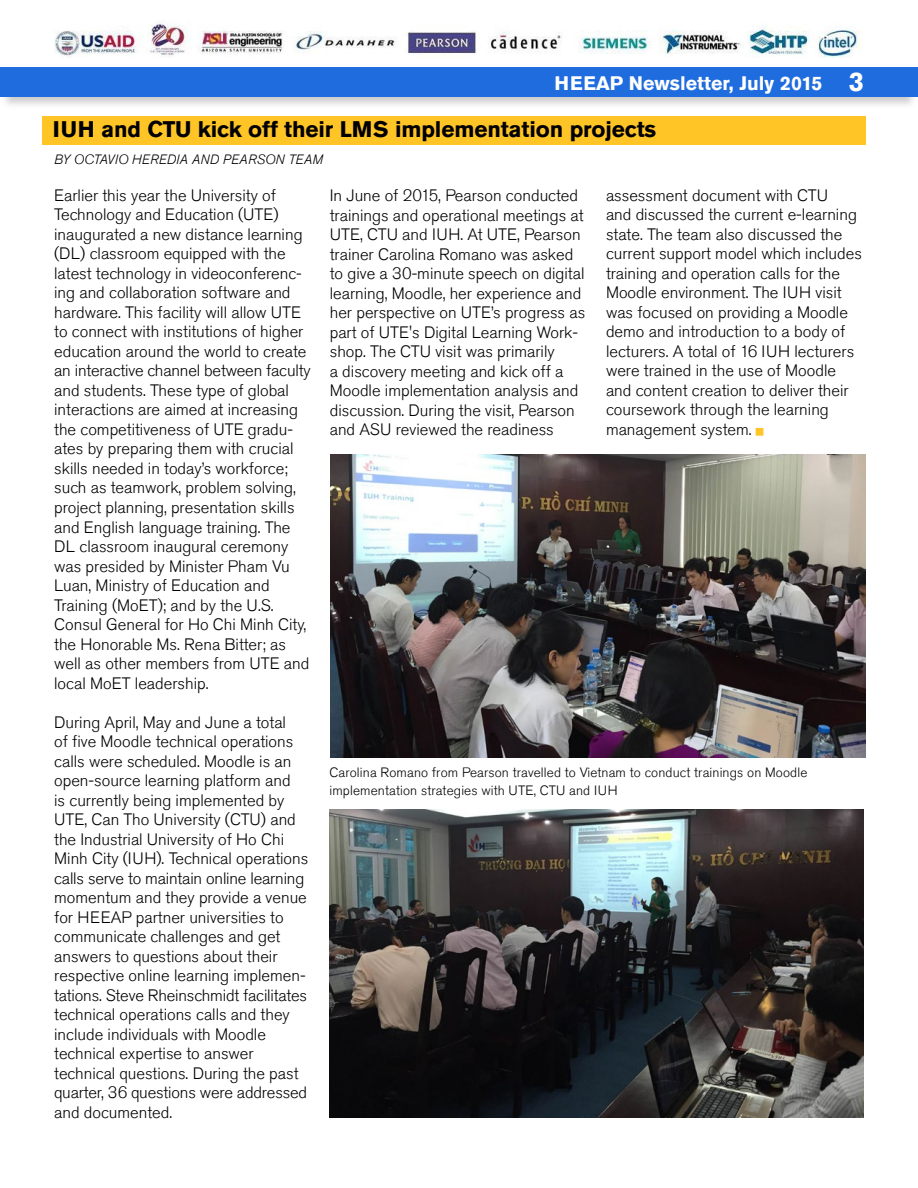
<style>
.page{position:relative;width:918px;height:1188px;background:#fff}
.page>*{position:absolute;margin:0;border:0;box-sizing:border-box;transform-origin:0 0}
.t1{font:700 22.5px "Akzidenz Grotesk Std";letter-spacing:-.005em;color:#000}
.t2{font:700 19.5px "Akzidenz Grotesk Std";color:#fff}
.t3{font:300 16.5px/19.5px "Akzidenz Grotesk Std";color:#000}
.t4{font:300 13.5px/18px "Akzidenz Grotesk Std";letter-spacing:.01em;color:#000}
.t5{font:italic 300 13.5px "Akzidenz Grotesk Std";letter-spacing:.015em;color:#000}
.s1{font-size:27px}
</style>
<div class="page">
<div style="left:0;top:67px;width:918px;height:30px;background:#1f6cdf"></div>
<img style="left:54px;top:22px;width:807px;height:36px">
<div style="left:42px;top:116px;width:823px;height:29px;background:#ffc425"></div>
<img style="left:329px;top:809px;width:535px;height:308px">
<img style="left:330px;top:455px;width:535px;height:302px">
<p class="t2" style="left:555px;top:71px;width:311px">HEEAP Newsletter, July 2015 <span class="s1">3</span></p>
<h1 class="t1" style="left:53px;top:117px;width:605px">IUH and CTU kick off their LMS implementation projects</h1>
<p class="t5" style="left:54px;top:152px;width:270px">BY OCTAVIO HEREDIA AND PEARSON TEAM</p>
<p class="t3" style="left:606px;top:186px;width:257px">assessment document with CTU<br>and discussed the current e-learning state. The team also discussed the current support model which includes training and operation calls for the Moodle environment. The IUH visit was focused on providing a Moodle demo and introduction to a body of lecturers. A total of 16 IUH lecturers were trained in the use of Moodle and content creation to deliver their coursework through the learning management system.</p>
<p class="t3" style="left:54px;top:186px;width:258px">Earlier this year the University of Technology and Education (UTE) inaugurated a new distance learning (DL) classroom equipped with the latest technology in videoconferenc&shy;ing and collaboration software and hardware. This facility will allow UTE to connect with institutions of higher education around the world to create an interactive channel between faculty and students. These type of global interactions are aimed at increasing the competitiveness of UTE gradu&shy;ates by preparing them with crucial skills needed in today’s workforce; such as teamwork, problem solving, project planning, presentation skills and English language training. The DL classroom inaugural ceremony was presided by Minister Pham Vu Luan, Ministry of Education and Training (MoET); and by the U.S.<br>Consul General for Ho Chi Minh City, the Honorable Ms. Rena Bitter; as well as other members from UTE and local MoET leadership.</p>
<p class="t3" style="left:54px;top:712px;width:256px">During April, May and June a total<br>of five Moodle technical operations calls were scheduled. Moodle is an open-source learning platform and<br>is currently being implemented by UTE, Can Tho University (CTU) and the Industrial University of Ho Chi Minh City (IUH). Technical operations calls serve to maintain online learning momentum and they provide a venue for HEEAP partner universities to communicate challenges and get answers to questions about their respective online learning implemen&shy;tations. Steve Rheinschmidt facilitates technical operations calls and they include individuals with Moodle technical expertise to answer technical questions. During the past quarter, 36 questions were addressed and documented.</p>
<p class="t3" style="left:330px;top:186px;width:257px">In June of 2015, Pearson conducted trainings and operational meetings at UTE, CTU and IUH. At UTE, Pearson trainer Carolina Romano was asked to give a 30-minute speech on digital learning, Moodle, her experience and her perspective on UTE’s progress as part of UTE's Digital Learning Work&shy;shop. The CTU visit was primarily<br>a discovery meeting and kick off a Moodle implementation analysis and discussion. During the visit, Pearson and ASU reviewed the readiness</p>
<p class="t4" style="left:329px;top:763px;width:480px">Carolina Romano from Pearson travelled to Vietnam to conduct trainings on Moodle implementation strategies with UTE, CTU and IUH</p>
</div>
